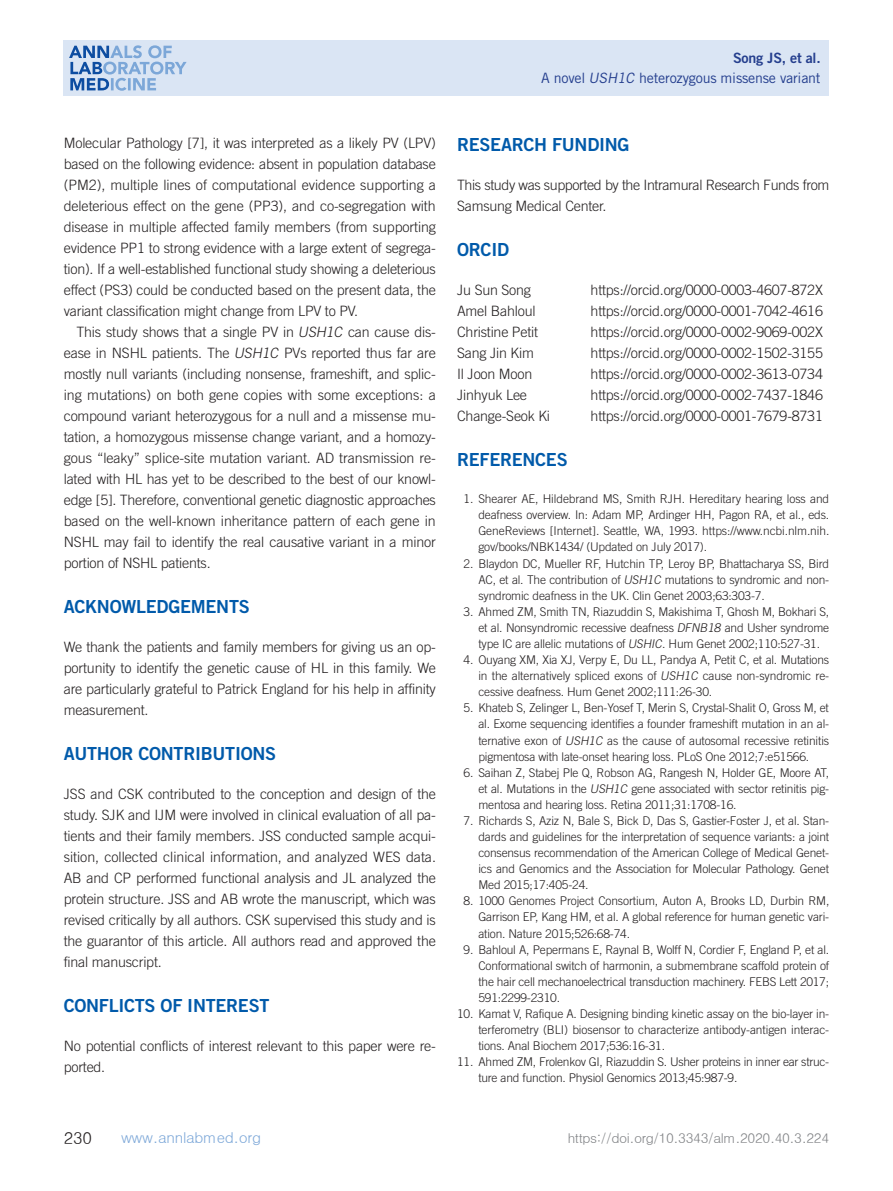
<style>
.page{position:relative;width:893px;height:1191px;background:#fff}
.page>*{position:absolute;margin:0;border:0;box-sizing:border-box;transform-origin:0 0}
.본문대제목{font:18px "Trade Gothic LT Std Bd 2";letter-spacing:-.015em;color:#015aaa}
.t1{font:16.5px "Dotum";color:#231f20}
.t2{font:15px "Dotum";letter-spacing:-.02em;color:#7ca7d8}
.본문_0{font:300 14.25px/21px "Trade Gothic LT Std";letter-spacing:-.015em;color:#231f20;text-align:justify}
.본문{font:300 14.25px/21px "Trade Gothic LT Std";letter-spacing:-.015em;color:#231f20;text-align:justify}
.t3{font:14.25px "Trade Gothic LT Std";letter-spacing:-.015em;color:#253f8e}
.t4{font:14.25px "Trade Gothic LT Std Bd 2";letter-spacing:-.015em;color:#253f8e}
.t5{font:13.5px "Dotum";letter-spacing:-.03em;color:#808285}
.참고문헌_1{font:300 12px/16px "Trade Gothic LT Std";letter-spacing:-.015em;color:#231f20;text-align:justify}
.참고문헌_2{font:300 12px/16px "Trade Gothic LT Std";letter-spacing:-.015em;color:#231f20;text-align:justify}
.s1{font-style:italic}
</style>
<div class="page">
<div style="left:64px;top:40px;width:765px;height:56px;background:#dae5f4"></div>
<svg style="left:69px;top:45px;width:118px;height:46px"></svg>
<p class="본문" style="left:64px;top:132px;width:374px">Molecular Pathology [7], it was interpreted as a likely PV (LPV) based on the following evidence: absent in population database (PM2), multiple lines of computational evidence supporting a deleterious effect on the gene (PP3), and co-segregation with disease in multiple affected family members (from supporting evidence PP1 to strong evidence with a large extent of segrega&shy;tion). If a well-established functional study showing a deleterious effect (PS3) could be conducted based on the present data, the variant classification might change from LPV to PV.</p>
<p class="본문" style="left:64px;top:321px;width:374px;text-indent:13px">This study shows that a single PV in <span class="s1">USH1C</span> can cause dis&shy;ease in NSHL patients. The <span class="s1">USH1C</span> PVs reported thus far are mostly null variants (including nonsense, frameshift, and splic&shy;ing mutations) on both gene copies with some exceptions: a compound variant heterozygous for a null and a missense mu&shy;tation, a homozygous missense change variant, and a homozy&shy;gous “leaky” splice-site mutation variant. AD transmission re&shy;lated with HL has yet to be described to the best of our knowl&shy;edge [5]. Therefore, conventional genetic diagnostic approaches based on the well-known inheritance pattern of each gene in NSHL may fail to identify the real causative variant in a minor portion of NSHL patients.</p>
<p class="본문대제목" style="left:64px;top:595px;width:187px">ACKNOWLEDGEMENTS</p>
<p class="본문_0" style="left:64px;top:636px;width:374px">We thank the patients and family members for giving us an op&shy;portunity to identify the genetic cause of HL in this family. We are particularly grateful to Patrick England for his help in affinity measurement.</p>
<p class="본문대제목" style="left:64px;top:742px;width:214px">AUTHOR CONTRIBUTIONS</p>
<p class="본문_0" style="left:64px;top:783px;width:374px">JSS and CSK contributed to the conception and design of the study. SJK and IJM were involved in clinical evaluation of all pa&shy;tients and their family members. JSS conducted sample acqui&shy;sition, collected clinical information, and analyzed WES data.<br>AB and CP performed functional analysis and JL analyzed the protein structure. JSS and AB wrote the manuscript, which was revised critically by all authors. CSK supervised this study and is the guarantor of this article. All authors read and approved the final manuscript.</p>
<p class="본문대제목" style="left:64px;top:994px;width:207px">CONFLICTS OF INTEREST</p>
<p class="본문_0" style="left:64px;top:1035px;width:374px">No potential conflicts of interest relevant to this paper were re&shy;ported.</p>
<p class="t4" style="left:733px;top:49px;width:89px">Song JS, et al.</p>
<p class="t3" style="left:541px;top:69px;width:281px">A novel <span class="s1">USH1C</span> heterozygous missense variant</p>
<p class="본문대제목" style="left:457px;top:133px;width:174px">RESEARCH FUNDING</p>
<p class="본문_0" style="left:457px;top:174px;width:374px">This study was supported by the Intramural Research Funds from<br>Samsung Medical Center.</p>
<p class="본문대제목" style="left:457px;top:238px;width:53px">ORCID</p>
<p class="본문_0" style="left:457px;top:279px;width:75px">Ju Sun Song</p>
<p class="본문_0" style="left:591px;top:279px;width:234px">https://orcid.org/0000-0003-4607-872X</p>
<p class="본문_0" style="left:457px;top:300px;width:80px">Amel Bahloul</p>
<p class="본문_0" style="left:591px;top:300px;width:234px">https://orcid.org/0000-0001-7042-4616</p>
<p class="본문_0" style="left:457px;top:321px;width:82px">Christine Petit</p>
<p class="본문_0" style="left:591px;top:321px;width:234px">https://orcid.org/0000-0002-9069-002X</p>
<p class="본문_0" style="left:457px;top:342px;width:78px">Sang Jin Kim</p>
<p class="본문_0" style="left:591px;top:342px;width:234px">https://orcid.org/0000-0002-1502-3155</p>
<p class="본문_0" style="left:457px;top:363px;width:77px">Il Joon Moon</p>
<p class="본문_0" style="left:591px;top:363px;width:234px">https://orcid.org/0000-0002-3613-0734</p>
<p class="본문_0" style="left:457px;top:384px;width:71px">Jinhyuk Lee</p>
<p class="본문_0" style="left:591px;top:384px;width:234px">https://orcid.org/0000-0002-7437-1846</p>
<p class="본문_0" style="left:457px;top:405px;width:95px">Change-Seok Ki</p>
<p class="본문_0" style="left:591px;top:405px;width:234px">https://orcid.org/0000-0001-7679-8731</p>
<p class="본문대제목" style="left:457px;top:448px;width:112px">REFERENCES</p>
<p class="참고문헌_1" style="left:478px;top:491px;width:352px;text-indent:-15px">1. Shearer AE, Hildebrand MS, Smith RJH. Hereditary hearing loss and deafness overview. In: Adam MP, Ardinger HH, Pagon RA, et al., eds.<br>GeneReviews [Internet]. Seattle, WA, 1993. https://www.ncbi.nlm.nih. gov/books/NBK1434/ (Updated on July 2017).</p>
<p class="참고문헌_1" style="left:478px;top:555px;width:352px;text-indent:-15px">2. Blaydon DC, Mueller RF, Hutchin TP, Leroy BP, Bhattacharya SS, Bird AC, et al. The contribution of <span class="s1">USH1C</span> mutations to syndromic and non&shy;syndromic deafness in the UK. Clin Genet 2003;63:303-7.</p>
<p class="참고문헌_1" style="left:478px;top:603px;width:352px;text-indent:-15px">3. Ahmed ZM, Smith TN, Riazuddin S, Makishima T, Ghosh M, Bokhari S, et al. Nonsyndromic recessive deafness <span class="s1">DFNB18</span> and Usher syndrome type IC are allelic mutations of <span class="s1">USHIC</span>. Hum Genet 2002;110:527-31.</p>
<p class="참고문헌_1" style="left:478px;top:651px;width:352px;text-indent:-15px">4. Ouyang XM, Xia XJ, Verpy E, Du LL, Pandya A, Petit C, et al. Mutations in the alternatively spliced exons of <span class="s1">USH1C</span> cause non-syndromic re&shy;cessive deafness. Hum Genet 2002;111:26-30.</p>
<p class="참고문헌_1" style="left:478px;top:700px;width:352px;text-indent:-15px">5. Khateb S, Zelinger L, Ben-Yosef T, Merin S, Crystal-Shalit O, Gross M, et al. Exome sequencing identifies a founder frameshift mutation in an al&shy;ternative exon of <span class="s1">USH1C</span> as the cause of autosomal recessive retinitis pigmentosa with late-onset hearing loss. PLoS One 2012;7:e51566.</p>
<p class="참고문헌_1" style="left:478px;top:764px;width:352px;text-indent:-15px">6. Saihan Z, Stabej Ple Q, Robson AG, Rangesh N, Holder GE, Moore AT, et al. Mutations in the <span class="s1">USH1C</span> gene associated with sector retinitis pig&shy;mentosa and hearing loss. Retina 2011;31:1708-16.</p>
<p class="참고문헌_1" style="left:478px;top:812px;width:352px;text-indent:-15px">7. Richards S, Aziz N, Bale S, Bick D, Das S, Gastier-Foster J, et al. Stan&shy;dards and guidelines for the interpretation of sequence variants: a joint consensus recommendation of the American College of Medical Genet&shy;ics and Genomics and the Association for Molecular Pathology. Genet Med 2015;17:405-24.</p>
<p class="참고문헌_1" style="left:478px;top:893px;width:352px;text-indent:-15px">8. 1000 Genomes Project Consortium, Auton A, Brooks LD, Durbin RM, Garrison EP, Kang HM, et al. A global reference for human genetic vari&shy;ation. Nature 2015;526:68-74.</p>
<p class="참고문헌_1" style="left:478px;top:941px;width:352px;text-indent:-15px">9. Bahloul A, Pepermans E, Raynal B, Wolff N, Cordier F, England P, et al.<br>Conformational switch of harmonin, a submembrane scaffold protein of the hair cell mechanoelectrical transduction machinery. FEBS Lett 2017; 591:2299-2310.</p>
<p class="참고문헌_2" style="left:478px;top:1005px;width:352px;text-indent:-21px">10. Kamat V, Rafique A. Designing binding kinetic assay on the bio-layer in&shy;terferometry (BLI) biosensor to characterize antibody-antigen interac&shy;tions. Anal Biochem 2017;536:16-31.</p>
<p class="참고문헌_2" style="left:478px;top:1053px;width:352px;text-indent:-21px">11. Ahmed ZM, Frolenkov GI, Riazuddin S. Usher proteins in inner ear struc&shy;ture and function. Physiol Genomics 2013;45:987-9.</p>
<h2 class="t1" style="left:64px;top:1129px;width:30px">230</h2>
<p class="t2" style="left:121px;top:1130px;width:142px">www.annlabmed.org</p>
<p class="t5" style="left:568px;top:1131px;width:263px">https://doi.org/10.3343/alm.2020.40.3.224</p>
</div>
